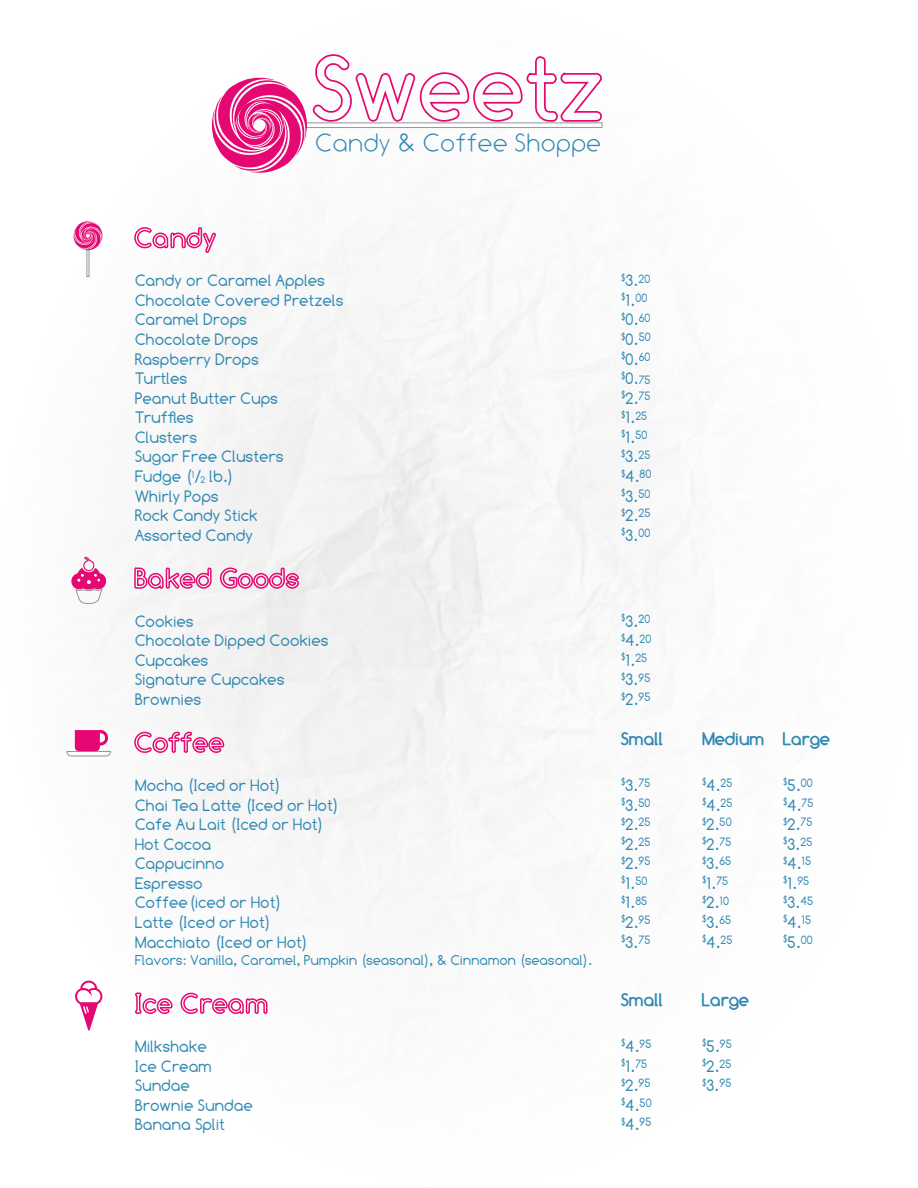
<style>
.page{position:relative;width:918px;height:1188px;background:#fff}
.page>*{position:absolute;margin:0;border:0;box-sizing:border-box;transform-origin:0 0}
.t1{font:300 27px "Comfortaa";letter-spacing:-.01em;color:#2e88b1}
.t2{font:700 18px "Comfortaa";color:#2e88b1}
.t3{font:16.5px "Comfortaa";color:#2e88b1}
.t4{font:14.25px "Comfortaa";color:#2e88b1}
.s1{font-size:12px}
.s2{font-size:9.6px}
</style>
<div class="page">
<svg style="left:134px;top:226px;width:83px;height:28px"></svg>
<svg style="left:133px;top:566px;width:79px;height:23px"></svg>
<svg style="left:219px;top:567px;width:81px;height:22px"></svg>
<svg style="left:134px;top:731px;width:91px;height:23px"></svg>
<svg style="left:135px;top:992px;width:38px;height:22px"></svg>
<svg style="left:180px;top:992px;width:88px;height:23px"></svg>
<svg style="left:212px;top:54px;width:391px;height:119px"></svg>
<svg style="left:67px;top:730px;width:44px;height:26px"></svg>
<div style="left:87px;top:250px;width:2px;height:27px;background:#fff;border:1px solid #939598"></div>
<svg style="left:74px;top:221px;width:28px;height:29px"></svg>
<svg style="left:75px;top:981px;width:27px;height:50px"></svg>
<svg style="left:71px;top:465px;width:38px;height:139px"></svg>
<h1 class="t1" style="left:315px;top:128px;width:288px">Candy &amp; Coffee Shoppe</h1>
<p class="t3" style="left:135px;top:271px;width:192px">Candy or Caramel Apples</p>
<p class="t3" style="left:621px;top:271px;width:31px"><sup>$</sup>3.<sup>20</sup></p>
<p class="t3" style="left:135px;top:291px;width:210px">Chocolate Covered Pretzels</p>
<p class="t3" style="left:621px;top:291px;width:28px"><sup>$</sup>1.<sup>00</sup></p>
<p class="t3" style="left:135px;top:310px;width:114px">Caramel Drops</p>
<p class="t3" style="left:621px;top:310px;width:31px"><sup>$</sup>0.<sup>60</sup></p>
<p class="t3" style="left:135px;top:330px;width:125px">Chocolate Drops</p>
<p class="t3" style="left:621px;top:330px;width:32px"><sup>$</sup>0.<sup>50</sup></p>
<p class="t3" style="left:135px;top:350px;width:126px">Raspberry Drops</p>
<p class="t3" style="left:621px;top:350px;width:31px"><sup>$</sup>0.<sup>60</sup></p>
<p class="t3" style="left:135px;top:369px;width:54px">Turtles</p>
<p class="t3" style="left:621px;top:369px;width:31px"><sup>$</sup>0.<span class="s1">75</span></p>
<p class="t3" style="left:135px;top:389px;width:145px">Peanut Butter Cups</p>
<p class="t3" style="left:621px;top:389px;width:31px"><sup>$</sup>2.<sup>75</sup></p>
<p class="t3" style="left:135px;top:408px;width:61px">Truffles</p>
<p class="t3" style="left:621px;top:408px;width:28px"><sup>$</sup>1.<sup>25</sup></p>
<p class="t3" style="left:135px;top:428px;width:64px">Clusters</p>
<p class="t3" style="left:621px;top:428px;width:28px"><sup>$</sup>1.<sup>50</sup></p>
<p class="t3" style="left:135px;top:447px;width:151px">Sugar Free Clusters</p>
<p class="t3" style="left:621px;top:447px;width:31px"><sup>$</sup>3.<sup>25</sup></p>
<p class="t3" style="left:135px;top:467px;width:100px">Fudge (<sup>1</sup>/<span class="s2">2</span> lb.)</p>
<p class="t3" style="left:621px;top:467px;width:32px"><sup>$</sup>4.<sup>80</sup></p>
<p class="t3" style="left:135px;top:487px;width:85px">Whirly Pops</p>
<p class="t3" style="left:621px;top:487px;width:31px"><sup>$</sup>3.<sup>50</sup></p>
<p class="t3" style="left:135px;top:506px;width:125px">Rock Candy Stick</p>
<p class="t3" style="left:621px;top:506px;width:31px"><sup>$</sup>2.<sup>25</sup></p>
<p class="t3" style="left:135px;top:526px;width:120px">Assorted Candy</p>
<p class="t3" style="left:621px;top:526px;width:31px"><sup>$</sup>3.<sup>00</sup></p>
<p class="t3" style="left:135px;top:612px;width:61px">Cookies</p>
<p class="t3" style="left:621px;top:612px;width:31px"><sup>$</sup>3.<sup>20</sup></p>
<p class="t3" style="left:135px;top:631px;width:195px">Chocolate Dipped Cookies</p>
<p class="t3" style="left:621px;top:631px;width:32px"><sup>$</sup>4.<sup>20</sup></p>
<p class="t3" style="left:135px;top:651px;width:75px">Cupcakes</p>
<p class="t3" style="left:621px;top:651px;width:28px"><sup>$</sup>1.<sup>25</sup></p>
<p class="t3" style="left:135px;top:670px;width:151px">Signature Cupcakes</p>
<p class="t3" style="left:621px;top:670px;width:31px"><sup>$</sup>3.<sup>95</sup></p>
<p class="t3" style="left:135px;top:690px;width:68px">Brownies</p>
<p class="t3" style="left:621px;top:690px;width:31px"><sup>$</sup>2.<sup>95</sup></p>
<p class="t2" style="left:621px;top:729px;width:43px">Small</p>
<p class="t2" style="left:702px;top:729px;width:130px">Medium Large</p>
<p class="t3" style="left:135px;top:776px;width:148px">Mocha (Iced or Hot)</p>
<p class="t3" style="left:621px;top:776px;width:31px"><sup>$</sup>3.<sup>75</sup></p>
<p class="t3" style="left:702px;top:776px;width:32px"><sup>$</sup>4.<sup>25</sup></p>
<p class="t3" style="left:783px;top:776px;width:32px"><sup>$</sup>5.<sup>00</sup></p>
<p class="t3" style="left:135px;top:795px;width:206px">Chai Tea Latte (Iced or Hot)</p>
<p class="t3" style="left:621px;top:795px;width:31px"><sup>$</sup>3.<sup>50</sup></p>
<p class="t3" style="left:702px;top:795px;width:32px"><sup>$</sup>4.<sup>25</sup></p>
<p class="t3" style="left:783px;top:795px;width:32px"><sup>$</sup>4.<sup>75</sup></p>
<p class="t3" style="left:135px;top:815px;width:190px">Cafe Au Lait (Iced or Hot)</p>
<p class="t3" style="left:621px;top:815px;width:31px"><sup>$</sup>2.<sup>25</sup></p>
<p class="t3" style="left:702px;top:815px;width:31px"><sup>$</sup>2.<sup>50</sup></p>
<p class="t3" style="left:783px;top:815px;width:31px"><sup>$</sup>2.<sup>75</sup></p>
<p class="t3" style="left:135px;top:835px;width:78px">Hot Cocoa</p>
<p class="t3" style="left:621px;top:835px;width:31px"><sup>$</sup>2.<sup>25</sup></p>
<p class="t3" style="left:702px;top:835px;width:31px"><sup>$</sup>2.<sup>75</sup></p>
<p class="t3" style="left:783px;top:835px;width:31px"><sup>$</sup>3.<sup>25</sup></p>
<p class="t3" style="left:135px;top:854px;width:91px">Cappucinno</p>
<p class="t3" style="left:621px;top:854px;width:31px"><sup>$</sup>2.<sup>95</sup></p>
<p class="t3" style="left:702px;top:854px;width:31px"><sup>$</sup>3.<sup>65</sup></p>
<p class="t3" style="left:783px;top:854px;width:30px"><sup>$</sup>4.<sup>15</sup></p>
<p class="t3" style="left:135px;top:874px;width:69px">Espresso</p>
<p class="t3" style="left:621px;top:874px;width:28px"><sup>$</sup>1.<sup>50</sup></p>
<p class="t3" style="left:702px;top:874px;width:28px"><sup>$</sup>1.<sup>75</sup></p>
<p class="t3" style="left:783px;top:874px;width:28px"><sup>$</sup>1.<sup>95</sup></p>
<p class="t3" style="left:135px;top:893px;width:148px">Coffee(iced or Hot)</p>
<p class="t3" style="left:621px;top:893px;width:28px"><sup>$</sup>1.<sup>85</sup></p>
<p class="t3" style="left:702px;top:893px;width:29px"><sup>$</sup>2.<sup>10</sup></p>
<p class="t3" style="left:783px;top:893px;width:32px"><sup>$</sup>3.<sup>45</sup></p>
<p class="t3" style="left:135px;top:913px;width:138px">Latte (Iced or Hot)</p>
<p class="t3" style="left:621px;top:913px;width:31px"><sup>$</sup>2.<sup>95</sup></p>
<p class="t3" style="left:702px;top:913px;width:31px"><sup>$</sup>3.<sup>65</sup></p>
<p class="t3" style="left:783px;top:913px;width:30px"><sup>$</sup>4.<sup>15</sup></p>
<p class="t3" style="left:135px;top:932px;width:175px">Macchiato (Iced or Hot)</p>
<p class="t3" style="left:621px;top:932px;width:31px"><sup>$</sup>3.<sup>75</sup></p>
<p class="t3" style="left:702px;top:932px;width:32px"><sup>$</sup>4.<sup>25</sup></p>
<p class="t3" style="left:783px;top:932px;width:32px"><sup>$</sup>5.<sup>00</sup></p>
<p class="t4" style="left:135px;top:952px;width:459px">Flavors: Vanilla, Caramel, Pumpkin (seasonal), &amp; Cinnamon (seasonal).</p>
<p class="t2" style="left:621px;top:990px;width:43px">Small</p>
<p class="t2" style="left:702px;top:990px;width:49px">Large</p>
<p class="t3" style="left:135px;top:1037px;width:74px">Milkshake</p>
<p class="t3" style="left:621px;top:1037px;width:32px"><sup>$</sup>4.<sup>95</sup></p>
<p class="t3" style="left:702px;top:1037px;width:32px"><sup>$</sup>5.<sup>95</sup></p>
<p class="t3" style="left:135px;top:1056px;width:79px">Ice Cream</p>
<p class="t3" style="left:621px;top:1056px;width:28px"><sup>$</sup>1.<sup>75</sup></p>
<p class="t3" style="left:702px;top:1056px;width:31px"><sup>$</sup>2.<sup>25</sup></p>
<p class="t3" style="left:135px;top:1076px;width:57px">Sundae</p>
<p class="t3" style="left:621px;top:1076px;width:31px"><sup>$</sup>2.<sup>95</sup></p>
<p class="t3" style="left:702px;top:1076px;width:31px"><sup>$</sup>3.<sup>95</sup></p>
<p class="t3" style="left:135px;top:1096px;width:120px">Brownie Sundae</p>
<p class="t3" style="left:621px;top:1096px;width:32px"><sup>$</sup>4.<sup>50</sup></p>
<p class="t3" style="left:135px;top:1115px;width:92px">Banana Split</p>
<p class="t3" style="left:621px;top:1115px;width:32px"><sup>$</sup>4.<sup>95</sup></p>
</div>
